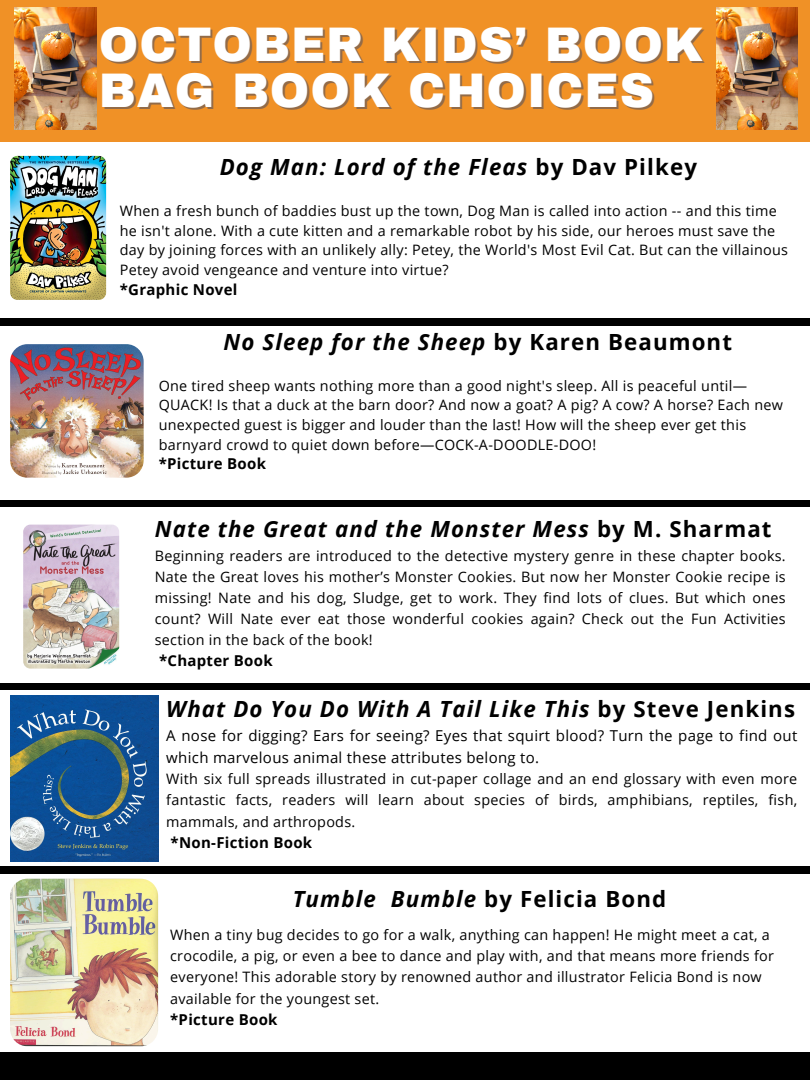
<style>
.page{position:relative;width:810px;height:1080px;background:#000}
.page>*{position:absolute;margin:0;border:0;box-sizing:border-box;transform-origin:0 0}
.t1{font:900 47.5px "Archivo";letter-spacing:.02em;color:#fff}
.t2{font:italic 700 22.25px "Open Sans";letter-spacing:.05em;color:#000}
.t3{font:700 22.25px "Open Sans";letter-spacing:.05em;color:#000}
.t4{font:15px/22px "Open Sans";letter-spacing:.02em;color:#000}
.t5{font:700 15px "Open Sans";letter-spacing:.02em;color:#000}
.t6{font:14.38px/21.1px "Open Sans";letter-spacing:.02em;color:#000}
.s1{font-style:normal}
.s2{font-style:italic}
</style>
<div class="page">
<div style="left:0;top:142px;width:810px;height:176px;background:#fff"></div>
<img style="left:10px;top:156px;width:96px;height:144px;border-radius:7px">
<div style="left:0;top:0;width:810px;height:142px;background:#f09126"></div>
<div style="left:0;top:326px;width:810px;height:173px;background:#fff"></div>
<div style="left:0;top:507px;width:810px;height:176px;background:#fff"></div>
<div style="left:0;top:691px;width:810px;height:175px;background:#fff"></div>
<div style="left:0;top:874px;width:810px;height:177px;background:#fff"></div>
<img style="left:10px;top:695px;width:148px;height:166px">
<img style="left:10px;top:879px;width:148px;height:167px">
<img style="left:15px;top:8px;width:81px;height:122px">
<img style="left:716px;top:8px;width:82px;height:122px">
<img style="left:10px;top:344px;width:134px;height:134px;border-radius:17px">
<img style="left:23px;top:525px;width:96px;height:144px;border-radius:7px">
<p class="t1" style="left:99px;top:20px;width:606px">OCTOBER KIDS’ BOOK</p>
<p class="t1" style="left:99px;top:65px;width:557px">BAG BOOK CHOICES</p>
<p class="t2" style="left:220px;top:151px;width:479px">Dog Man: Lord of the Fleas <span class="s1">by Dav Pilkey</span></p>
<p class="t6" style="left:120px;top:200px;width:670px;line-height:19.7px">When a fresh bunch of baddies bust up the town, Dog Man is called into action -- and this time he isn't alone. With a cute kitten and a remarkable robot by his side, our heroes must save the day by joining forces with an unlikely ally: Petey, the World's Most Evil Cat. But can the villainous Petey avoid vengeance and venture into virtue?</p>
<p class="t5" style="left:120px;top:279px;width:119px">*Graphic Novel</p>
<p class="t2" style="left:224px;top:326px;width:510px">No Sleep for the Sheep <span class="s1">by Karen Beaumont</span></p>
<h2 class="t6" style="left:159px;top:375px;width:626px;line-height:19.7px">One tired sheep wants nothing more than a good night's sleep. All is peaceful until— QUACK! Is that a duck at the barn door? And now a goat? A pig? A cow? A horse? Each new unexpected guest is bigger and louder than the last! How will the sheep ever get this barnyard crowd to quiet down before—COCK-A-DOODLE-DOO!</h2>
<p class="t5" style="left:159px;top:453px;width:109px">*Picture Book</p>
<p class="t2" style="left:155px;top:513px;width:618px">Nate the Great and the Monster Mess <span class="s1">by M. Sharmat</span></p>
<p class="t6" style="left:155px;top:544px;width:632px;text-align:justify">Beginning readers are introduced to the detective mystery genre in these chapter books.<br>Nate the Great loves his mother’s Monster Cookies. But now her Monster Cookie recipe is missing! Nate and his dog, Sludge, get to work. They find lots of clues. But which ones count? Will Nate ever eat those wonderful cookies again? Check out the Fun Activities section in the back of the book!</p>
<p class="t5" style="left:159px;top:650px;width:115px">*Chapter Book</p>
<h2 class="t2" style="left:166px;top:693px;width:630px">What Do You Do With A Tail Like This <span class="s1">by Steve Jenkins</span></h2>
<p class="t4" style="left:166px;top:724px;width:632px">A nose for digging? Ears for seeing? Eyes that squirt blood? Turn the page to find out which marvelous animal these attributes belong to.</p>
<p class="t6" style="left:166px;top:768px;width:632px;text-align:justify">With six full spreads illustrated in cut-paper collage and an end glossary with even more fantastic facts, readers will learn about species of birds, amphibians, reptiles, fish, mammals, and arthropods.</p>
<p class="t5" style="left:171px;top:832px;width:143px">*Non-Fiction Book</p>
<p class="t3" style="left:293px;top:884px;width:375px"><span class="s2">Tumble Bumble</span> by Felicia Bond</p>
<p class="t6" style="left:170px;top:924px;width:605px">When a tiny bug decides to go for a walk, anything can happen! He might meet a cat, a crocodile, a pig, or even a bee to dance and play with, and that means more friends for everyone! This adorable story by renowned author and illustrator Felicia Bond is now available for the youngest set.</p>
<p class="t5" style="left:170px;top:1009px;width:109px">*Picture Book</p>
</div>
